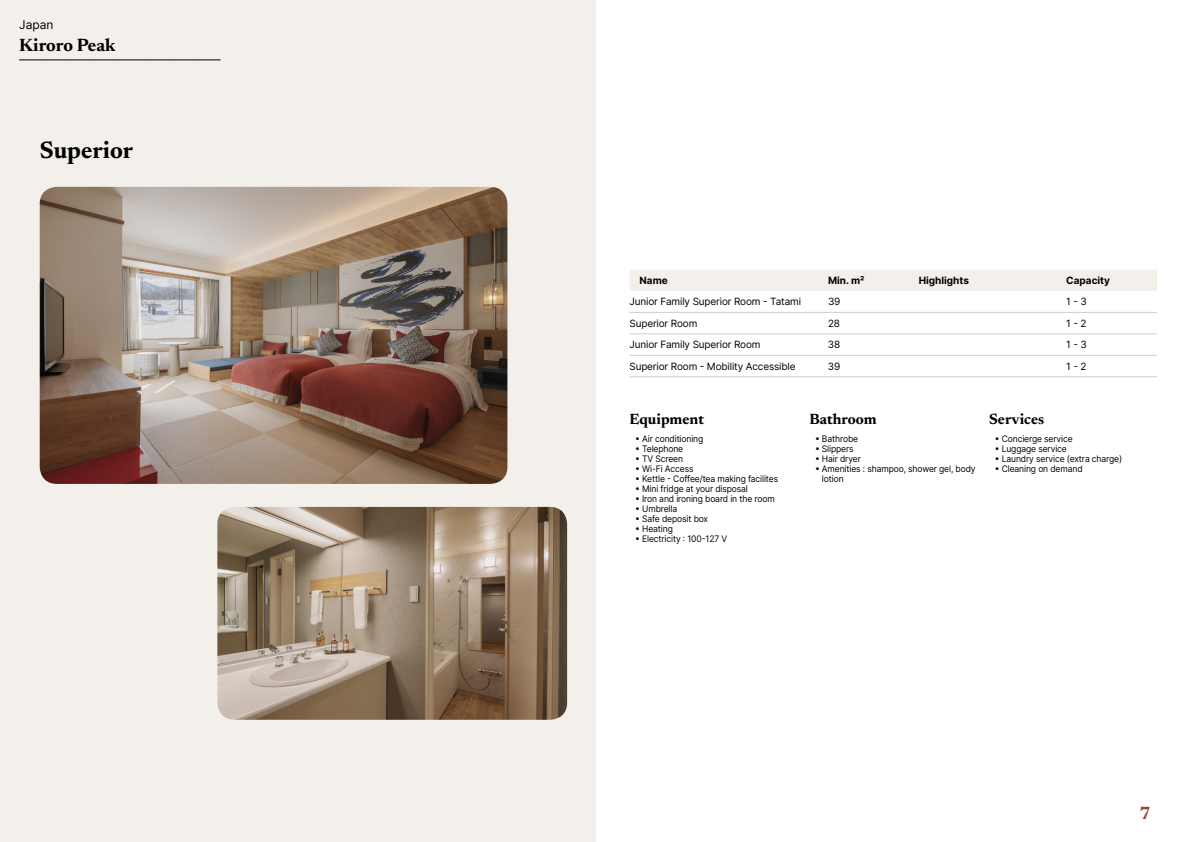
<style>
.page{position:relative;width:1191px;height:842px;background:#fff}
.page>*{position:absolute;margin:0;border:0;box-sizing:border-box;transform-origin:0 0}
.t1{font:700 24px "Newsreader 24 pt";color:#000}
.t2{font:700 18px "Newsreader 24 pt";color:#000}
.t3{font:700 18px "Newsreader 24 pt";color:#9d432c}
.t4{font:700 15px "Newsreader 24 pt";color:#000}
.t5{font:12px "Inter";color:#000}
.t6{font:10px "Inter";letter-spacing:-.015em;color:#000}
.t7{font:700 10px "Inter";color:#000}
.t8{font:9px/10px "Inter";letter-spacing:-.015em;color:#000;scale:.95 1}
</style>
<div class="page">
<div style="left:0;top:0;width:595px;height:842px;background:#f3f0ec"></div>
<img style="left:40px;top:187px;width:467px;height:297px">
<img style="left:217px;top:507px;width:350px;height:213px">
<svg style="left:20px;top:60px;width:200px;height:1px"></svg>
<div style="left:630px;top:270px;width:527px;height:21px;background:#f3f0ec"></div>
<hr style="left:629px;top:312px;width:199px;height:1px;background:#d7cdc1">
<hr style="left:828px;top:312px;width:90px;height:1px;background:#d7cdc1">
<hr style="left:918px;top:312px;width:148px;height:1px;background:#d7cdc1">
<hr style="left:1066px;top:312px;width:91px;height:1px;background:#d7cdc1">
<hr style="left:629px;top:333px;width:199px;height:1px;background:#d7cdc1">
<hr style="left:828px;top:333px;width:90px;height:1px;background:#d7cdc1">
<hr style="left:918px;top:333px;width:148px;height:1px;background:#d7cdc1">
<hr style="left:1066px;top:333px;width:91px;height:1px;background:#d7cdc1">
<hr style="left:629px;top:355px;width:199px;height:1px;background:#d7cdc1">
<hr style="left:828px;top:355px;width:90px;height:1px;background:#d7cdc1">
<hr style="left:918px;top:355px;width:148px;height:1px;background:#d7cdc1">
<hr style="left:1066px;top:355px;width:91px;height:1px;background:#d7cdc1">
<hr style="left:629px;top:376px;width:199px;height:1px;background:#d7cdc1">
<hr style="left:828px;top:376px;width:90px;height:1px;background:#d7cdc1">
<hr style="left:918px;top:376px;width:148px;height:1px;background:#d7cdc1">
<hr style="left:1066px;top:376px;width:91px;height:1px;background:#d7cdc1">
<h3 class="t5" style="left:19px;top:15px;width:36px">Japan</h3>
<h2 class="t2" style="left:19px;top:32px;width:98px">Kiroro Peak</h2>
<h1 class="t1" style="left:40px;top:133px;width:95px">Superior</h1>
<p class="t7" style="left:639px;top:273px;width:30px">Name</p>
<p class="t7" style="left:828px;top:273px;width:38px">Min. m²</p>
<p class="t7" style="left:918px;top:273px;width:52px">Highlights</p>
<p class="t7" style="left:1066px;top:273px;width:45px">Capacity</p>
<p class="t6" style="left:629px;top:294px;width:173px">Junior Family Superior Room - Tatami</p>
<p class="t6" style="left:828px;top:294px;width:14px">39</p>
<p class="t6" style="left:1066px;top:294px;width:22px">1 - 3</p>
<p class="t6" style="left:629px;top:316px;width:69px">Superior Room</p>
<p class="t6" style="left:828px;top:316px;width:14px">28</p>
<p class="t6" style="left:1066px;top:316px;width:22px">1 - 2</p>
<p class="t6" style="left:629px;top:337px;width:133px">Junior Family Superior Room</p>
<p class="t6" style="left:828px;top:337px;width:14px">38</p>
<p class="t6" style="left:1066px;top:337px;width:22px">1 - 3</p>
<p class="t6" style="left:629px;top:359px;width:167px">Superior Room - Mobility Accessible</p>
<p class="t6" style="left:828px;top:359px;width:14px">39</p>
<p class="t6" style="left:1066px;top:359px;width:22px">1 - 2</p>
<h3 class="t4" style="left:629px;top:408px;width:76px">Equipment</h3>
<p class="t8" style="left:635px;top:434px;width:73px">• Air conditioning</p>
<p class="t8" style="left:635px;top:444px;width:52px">• Telephone</p>
<p class="t8" style="left:635px;top:454px;width:52px">• TV Screen</p>
<p class="t8" style="left:635px;top:464px;width:63px">• Wi-Fi Access</p>
<p class="t8" style="left:635px;top:474px;width:152px">• Kettle - Coffee/tea making facilites</p>
<p class="t8" style="left:635px;top:484px;width:120px">• Mini fridge at your disposal</p>
<p class="t8" style="left:635px;top:494px;width:148px">• Iron and ironing board in the room</p>
<p class="t8" style="left:635px;top:504px;width:46px">• Umbrella</p>
<p class="t8" style="left:635px;top:514px;width:78px">• Safe deposit box</p>
<p class="t8" style="left:635px;top:524px;width:41px">• Heating</p>
<p class="t8" style="left:635px;top:534px;width:98px">• Electricity : 100-127 V</p>
<h3 class="t4" style="left:809px;top:408px;width:69px">Bathroom</h3>
<p class="t8" style="left:815px;top:434px;width:47px">• Bathrobe</p>
<p class="t8" style="left:815px;top:444px;width:42px">• Slippers</p>
<p class="t8" style="left:815px;top:454px;width:50px">• Hair dryer</p>
<p class="t8" style="left:822px;top:464px;width:163px;text-indent:-7px">• Amenities : shampoo, shower gel, body lotion</p>
<h3 class="t4" style="left:989px;top:408px;width:57px">Services</h3>
<p class="t8" style="left:994px;top:434px;width:84px">• Concierge service</p>
<p class="t8" style="left:994px;top:444px;width:77px">• Luggage service</p>
<p class="t8" style="left:994px;top:454px;width:136px">• Laundry service (extra charge)</p>
<p class="t8" style="left:994px;top:464px;width:94px">• Cleaning on demand</p>
<h2 class="t3" style="left:1139px;top:800px;width:13px">7</h2>
</div>
